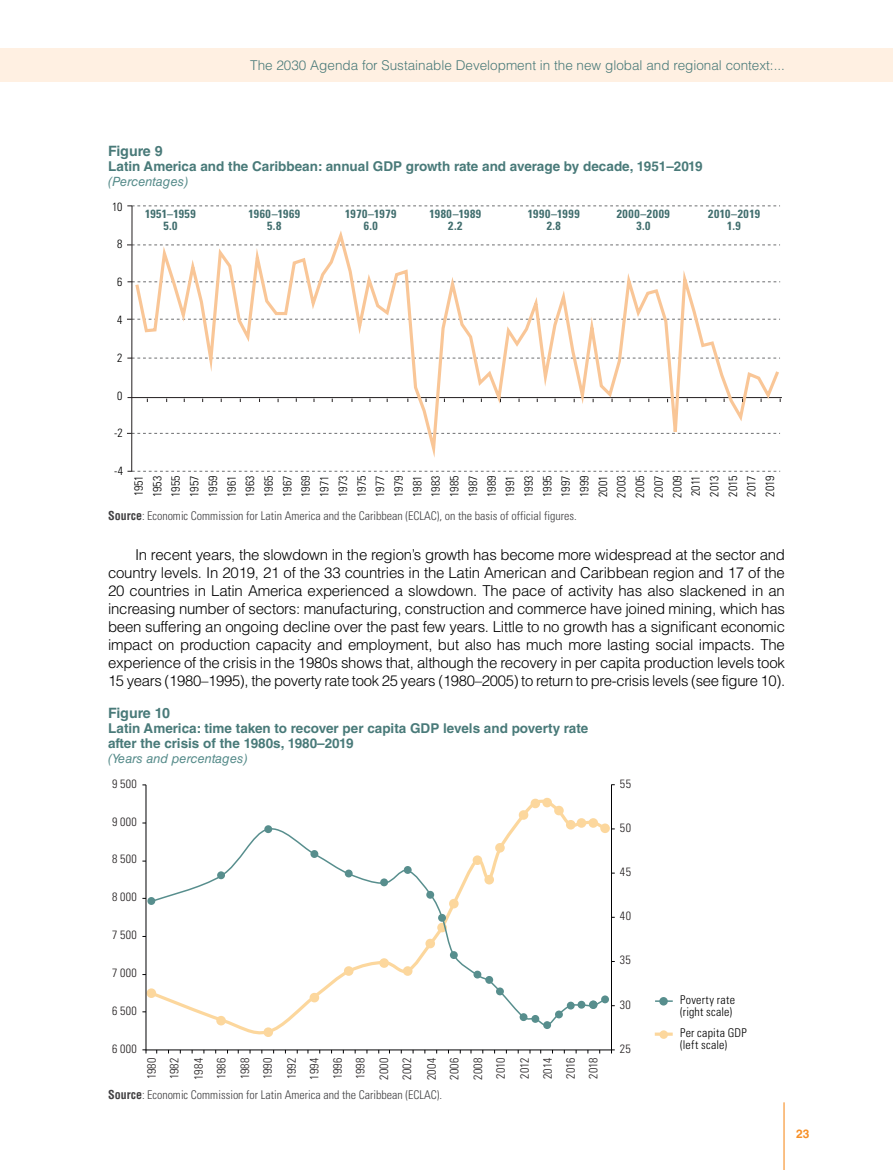
<style>
.page{position:relative;width:893px;height:1170px;background:#fff}
.page>*{position:absolute;margin:0;border:0;box-sizing:border-box;transform-origin:0 0}
.t1{font:300 15px/18px "Helvetica LT Std";letter-spacing:-.02em;color:#000;text-align:justify}
.t2{font:700 14.25px "Helvetica LT Std";color:#497a79}
.t3{font:700 13.5px/15px "Helvetica LT Std";color:#497a79}
.t4{font:300 13.5px "Helvetica LT Std";color:#497a79}
.t5{font:italic 12.75px "Helvetica LT Std";color:#558b8a}
.t6{font:300 condensed 12px "Univers LT Std";color:#414042}
.t7{font:300 condensed 12px/23px "Univers LT Std";letter-spacing:.035em;color:#231f20;text-align:justify}
.t8{font:300 condensed 12px/12px "Univers LT Std";letter-spacing:.02em;color:#000}
.t9{font:700 12px "Helvetica LT Std";color:#f79028}
.t10{font:300 condensed 11.85px/18.6px "Univers LT Std";letter-spacing:.03em;color:#000;text-align:justify}
.t11{font:700 condensed 11.85px/11.9px "Univers LT Std";letter-spacing:.045em;color:#426f6f;text-align:center}
.s1{font-family:"Helvetica LT Std";font-weight:700}
</style>
<div class="page">
<div style="left:0;top:48px;width:893px;height:33px;background:#fff0e2"></div>
<hr style="left:783px;top:1102px;width:2px;height:67px;background:#f79028">
<svg style="left:127px;top:205px;width:653px;height:267px"></svg>
<hr style="left:146px;top:1049px;width:465px;height:1px;background:#020204">
<div style="left:147px;top:988px;width:9px;height:9px;border:3px solid #fcd79d;border-radius:50%"></div>
<div style="left:265px;top:1028px;width:6px;height:7px;background:#fcd79d;border-radius:50%"></div>
<div style="left:263px;top:1027px;width:10px;height:9px;border:3px solid #fcd79d;border-radius:50%"></div>
<div style="left:520px;top:811px;width:7px;height:7px;background:#fcd79d;border-radius:50%"></div>
<div style="left:519px;top:810px;width:9px;height:9px;border:3px solid #fcd79d;border-radius:50%"></div>
<div style="left:531px;top:798px;width:9px;height:10px;border:3px solid #fcd79d;border-radius:50%"></div>
<div style="left:542px;top:797px;width:10px;height:10px;border:3px solid #fcd79d;border-radius:50%"></div>
<div style="left:554px;top:805px;width:10px;height:10px;border:3px solid #fcd79d;border-radius:50%"></div>
<div style="left:566px;top:819px;width:9px;height:10px;border:3px solid #fcd79d;border-radius:50%"></div>
<div style="left:578px;top:819px;width:7px;height:7px;background:#fcd79d;border-radius:50%"></div>
<div style="left:577px;top:818px;width:9px;height:9px;border:3px solid #fcd79d;border-radius:50%"></div>
<div style="left:590px;top:819px;width:6px;height:7px;background:#fcd79d;border-radius:50%"></div>
<div style="left:588px;top:818px;width:10px;height:9px;border:3px solid #fcd79d;border-radius:50%"></div>
<div style="left:600px;top:823px;width:10px;height:10px;border:3px solid #fcd79d;border-radius:50%"></div>
<svg style="left:149px;top:825px;width:458px;height:200px"></svg>
<div style="left:148px;top:897px;width:7px;height:7px;background:#578e8d;border-radius:50%"></div>
<div style="left:147px;top:897px;width:8px;height:7px;border:2px solid #578e8d;border-radius:50%"></div>
<div style="left:217px;top:871px;width:8px;height:8px;border:2px solid #578e8d;border-radius:50%"></div>
<div style="left:265px;top:825px;width:6px;height:7px;background:#578e8d;border-radius:50%"></div>
<div style="left:264px;top:825px;width:8px;height:8px;border:2px solid #578e8d;border-radius:50%"></div>
<div style="left:311px;top:850px;width:7px;height:7px;background:#578e8d;border-radius:50%"></div>
<div style="left:310px;top:850px;width:8px;height:7px;border:2px solid #578e8d;border-radius:50%"></div>
<div style="left:345px;top:869px;width:8px;height:8px;border:2px solid #578e8d;border-radius:50%"></div>
<div style="left:380px;top:878px;width:8px;height:8px;border:2px solid #578e8d;border-radius:50%"></div>
<div style="left:404px;top:866px;width:7px;height:7px;background:#578e8d;border-radius:50%"></div>
<div style="left:404px;top:866px;width:8px;height:7px;border:2px solid #578e8d;border-radius:50%"></div>
<div style="left:426px;top:890px;width:8px;height:8px;border:2px solid #578e8d;border-radius:50%"></div>
<svg style="left:439px;top:916px;width:6px;height:14px"></svg>
<div style="left:438px;top:913px;width:8px;height:8px;border:2px solid #578e8d;border-radius:50%"></div>
<div style="left:451px;top:951px;width:6px;height:7px;background:#578e8d;border-radius:50%"></div>
<div style="left:450px;top:951px;width:8px;height:7px;border:2px solid #578e8d;border-radius:50%"></div>
<div style="left:474px;top:971px;width:7px;height:6px;background:#578e8d;border-radius:50%"></div>
<div style="left:473px;top:970px;width:8px;height:8px;border:2px solid #578e8d;border-radius:50%"></div>
<div style="left:485px;top:975px;width:8px;height:8px;border:2px solid #578e8d;border-radius:50%"></div>
<div style="left:496px;top:987px;width:8px;height:8px;border:2px solid #578e8d;border-radius:50%"></div>
<div style="left:520px;top:1013px;width:7px;height:7px;background:#578e8d;border-radius:50%"></div>
<div style="left:520px;top:1013px;width:7px;height:7px;border:2px solid #578e8d;border-radius:50%"></div>
<div style="left:531px;top:1014px;width:8px;height:8px;border:2px solid #578e8d;border-radius:50%"></div>
<div style="left:544px;top:1021px;width:6px;height:7px;background:#578e8d;border-radius:50%"></div>
<div style="left:543px;top:1021px;width:8px;height:7px;border:2px solid #578e8d;border-radius:50%"></div>
<div style="left:555px;top:1010px;width:8px;height:8px;border:2px solid #578e8d;border-radius:50%"></div>
<div style="left:567px;top:1001px;width:8px;height:8px;border:2px solid #578e8d;border-radius:50%"></div>
<div style="left:578px;top:1001px;width:7px;height:6px;background:#578e8d;border-radius:50%"></div>
<div style="left:577px;top:1000px;width:8px;height:8px;border:2px solid #578e8d;border-radius:50%"></div>
<div style="left:589px;top:1000px;width:8px;height:8px;background:#578e8d;border-radius:50%"></div>
<div style="left:589px;top:1000px;width:8px;height:8px;border:2px solid #578e8d;border-radius:50%"></div>
<div style="left:601px;top:995px;width:8px;height:8px;border:2px solid #578e8d;border-radius:50%"></div>
<hr style="left:655px;top:1032px;width:18px;height:3px;background:#fcd79d">
<div style="left:659px;top:1030px;width:9px;height:8px;background:#fcd79d;border-radius:50%"></div>
<svg style="left:659px;top:996px;width:9px;height:9px"></svg>
<hr style="left:146px;top:784px;width:1px;height:266px;background:#020204">
<hr style="left:611px;top:784px;width:1px;height:266px;background:#020204">
<svg style="left:142px;top:1049px;width:5px;height:4px"></svg>
<svg style="left:602px;top:825px;width:13px;height:6px"></svg>
<svg style="left:602px;top:996px;width:13px;height:10px"></svg>
<p class="t4" style="left:250px;top:57px;width:536px">The 2030 Agenda for Sustainable Development in the new global and regional context:...</p>
<p class="t2" style="left:108px;top:142px;width:56px">Figure 9</p>
<p class="t3" style="left:108px;top:158px;width:596px">Latin America and the Caribbean: annual GDP growth rate and average by decade, 1951–2019</p>
<p class="t5" style="left:108px;top:174px;width:82px">(Percentages)</p>
<p class="t10" style="left:112px;top:197px;width:12px">10</p>
<p class="t10" style="left:117px;top:235px;width:7px">8</p>
<p class="t10" style="left:117px;top:273px;width:7px">6</p>
<p class="t10" style="left:117px;top:310px;width:7px">4</p>
<p class="t10" style="left:117px;top:348px;width:7px">2</p>
<p class="t10" style="left:117px;top:386px;width:7px">0</p>
<p class="t10" style="left:114px;top:424px;width:10px">-2</p>
<p class="t11" style="left:145px;top:208px;width:52px">1951–1959<br>5.0</p>
<p class="t11" style="left:248px;top:208px;width:53px">1960–1969<br>5.8</p>
<p class="t11" style="left:345px;top:208px;width:53px">1970–1979<br>6.0</p>
<p class="t11" style="left:429px;top:208px;width:53px">1980–1989<br>2.2</p>
<p class="t11" style="left:528px;top:208px;width:53px">1990–1999<br>2.8</p>
<p class="t11" style="left:617px;top:208px;width:55px">2000–2009<br>3.0</p>
<p class="t11" style="left:708px;top:208px;width:53px">2010–2019<br>1.9</p>
<p class="t10" style="left:114px;top:462px;width:11px">-4</p>
<p class="t10" style="left:129px;top:497px;width:24px;rotate:-90deg">1951<br>1953<br>1955<br>1957<br>1959<br>1961<br>1963<br>1965<br>1967<br>1969<br>1971<br>1973<br>1975<br>1977<br>1979<br>1981<br>1983<br>1985<br>1987<br>1989<br>1991<br>1993<br>1995<br>1997<br>1999<br>2001<br>2003<br>2005<br>2007<br>2009<br>2011<br>2013<br>2015<br>2017<br>2019</p>
<p class="t6" style="left:108px;top:509px;width:470px"><span class="s1">Source</span>: Economic Commission for Latin America and the Caribbean (ECLAC), on the basis of official figures.</p>
<p class="t1" style="left:108px;top:545px;width:679px;text-indent:27px">In recent years, the slowdown in the region’s growth has become more widespread at the sector and country levels. In 2019, 21 of the 33 countries in the Latin American and Caribbean region and 17 of the 20 countries in Latin America experienced a slowdown. The pace of activity has also slackened in an increasing number of sectors: manufacturing, construction and commerce have joined mining, which has been suffering an ongoing decline over the past few years. Little to no growth has a significant economic impact on production capacity and employment, but also has much more lasting social impacts. The experience of the crisis in the 1980s shows that, although the recovery in per capita production levels took 15 years (1980–1995), the poverty rate took 25 years (1980–2005) to return to pre-crisis levels (see figure 10).</p>
<p class="t2" style="left:108px;top:704px;width:63px">Figure 10</p>
<p class="t3" style="left:108px;top:720px;width:482px">Latin America: time taken to recover per capita GDP levels and poverty rate after the crisis of the 1980s, 1980–2019</p>
<p class="t5" style="left:108px;top:750px;width:141px">(Years and percentages)</p>
<p class="t7" style="left:112px;top:772px;width:26px">9 500</p>
<p class="t7" style="left:112px;top:809px;width:26px">9 000</p>
<p class="t7" style="left:112px;top:847px;width:26px">8 500</p>
<p class="t7" style="left:112px;top:885px;width:26px">8 000</p>
<p class="t7" style="left:112px;top:923px;width:26px">7 500</p>
<p class="t7" style="left:112px;top:961px;width:26px">7 000</p>
<p class="t7" style="left:112px;top:999px;width:26px">6 500</p>
<p class="t7" style="left:112px;top:1036px;width:26px">6 000</p>
<p class="t7" style="left:140px;top:1079px;width:23px;rotate:-90deg">1980<br>1982</p>
<p class="t7" style="left:187px;top:1079px;width:23px;rotate:-90deg">1984<br>1986<br>1988<br>1990</p>
<p class="t7" style="left:280px;top:1079px;width:23px;rotate:-90deg">1992<br>1994<br>1996<br>1998</p>
<p class="t7" style="left:373px;top:1080px;width:24px;rotate:-90deg">2000<br>2002</p>
<p class="t7" style="left:420px;top:1080px;width:24px;rotate:-90deg">2004<br>2006<br>2008<br>2010</p>
<p class="t7" style="left:513px;top:1079px;width:23px;rotate:-90deg">2012<br>2014<br>2016<br>2018</p>
<p class="t6" style="left:108px;top:1086px;width:336px"><span class="s1">Source</span>: Economic Commission for Latin America and the Caribbean (ECLAC).</p>
<p class="t7" style="left:620px;top:772px;width:13px">55</p>
<p class="t7" style="left:620px;top:816px;width:13px">50</p>
<p class="t7" style="left:620px;top:860px;width:13px">45</p>
<p class="t7" style="left:620px;top:904px;width:13px">40</p>
<p class="t7" style="left:620px;top:948px;width:12px">35</p>
<p class="t7" style="left:620px;top:992px;width:13px">30</p>
<p class="t7" style="left:620px;top:1036px;width:12px">25</p>
<p class="t8" style="left:680px;top:993px;width:56px">Poverty rate (right scale)</p>
<p class="t8" style="left:680px;top:1026px;width:68px">Per capita GDP (left scale)</p>
<p class="t9" style="left:796px;top:1126px;width:15px">23</p>
</div>
